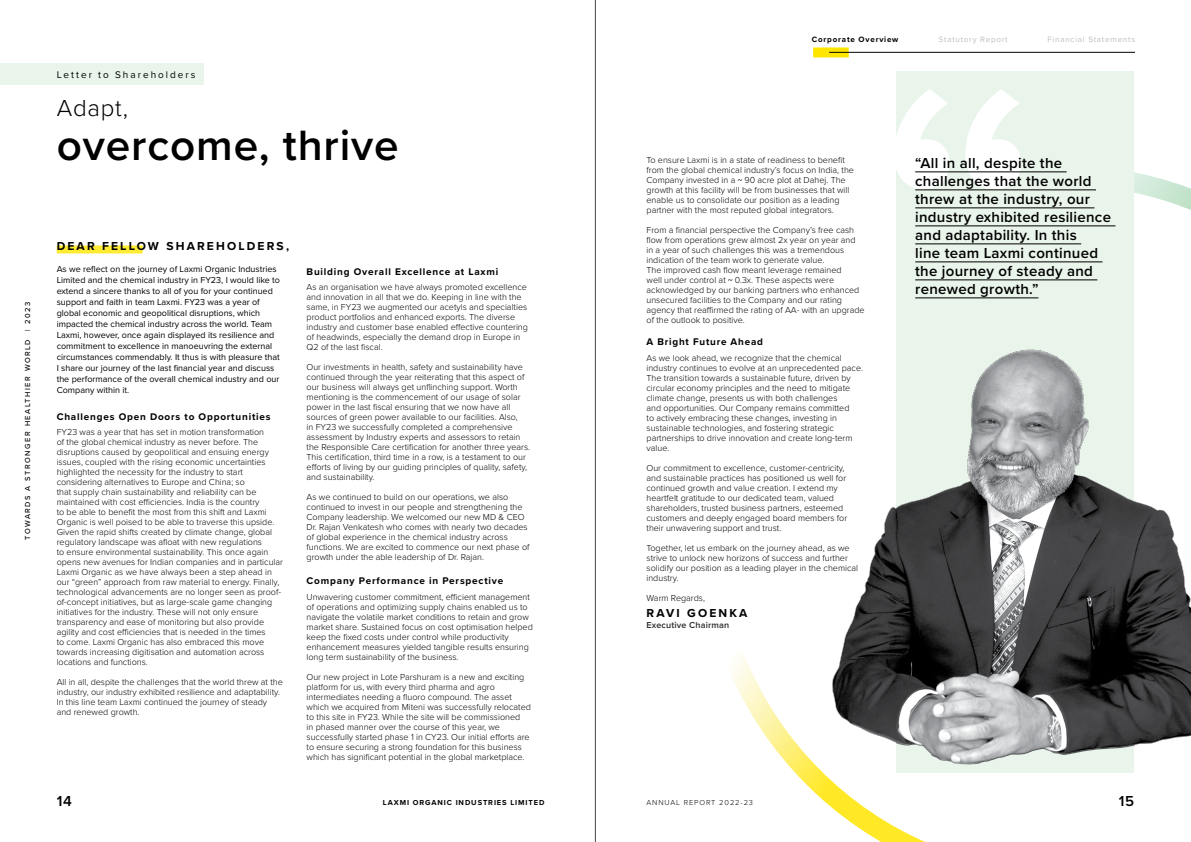
<style>
.page{position:relative;width:1191px;height:842px;background:#fff}
.page>*{position:absolute;margin:0;border:0;box-sizing:border-box;transform-origin:0 0}
.t1{font:600 44px "Proxima Nova";letter-spacing:.02em;color:#000}
.t2{font:300 24px "Proxima Nova";letter-spacing:.035em;color:#000}
.t3{font:600 15px/18px "Proxima Nova";letter-spacing:.02em;color:#000}
.t4{font:700 12px "Proxima Nova";letter-spacing:.18em;color:#000}
.t5{font:700 10px "Proxima Nova";letter-spacing:.08em;color:#000}
.t6{font:10px "Proxima Nova";letter-spacing:.2em;color:#000}
.t7{font:300 9px/10px "Proxima Nova";color:#000}
.t8{font:9px/11px "Proxima Nova";color:#000}
.t9{font:600 9px "Proxima Nova";letter-spacing:.02em;color:#292829}
.t10{font:8px "Proxima Nova";letter-spacing:.1em;color:#bcbec0}
.t11{font:700 8px "Proxima Nova";letter-spacing:.1em;color:#000}
.t12{font:500 7.5px "Proxima Nova";letter-spacing:.2em;color:#000}
.t13{font:700 7.5px "Proxima Nova";letter-spacing:.12em;color:#000}
.t14{font:300 7.5px "Proxima Nova";letter-spacing:.12em;color:#000}
</style>
<div class="page">
<div style="left:813px;top:47px;width:35px;height:10px;background:#ffe600"></div>
<hr style="left:829px;top:52px;width:306px;height:1px;background:#000">
<div style="left:0;top:63px;width:203px;height:22px;background:#e9f4eb"></div>
<div style="left:57px;top:245px;width:86px;height:8px;background:#ffeb33"></div>
<svg style="left:731px;top:172px;width:460px;height:670px"></svg>
<div style="left:896px;top:71px;width:238px;height:702px;background:#e9f4eb"></div>
<img style="left:896px;top:279px;width:238px;height:495px">
<img style="left:829px;top:323px;width:362px;height:449px">
<svg style="left:894px;top:89px;width:127px;height:101px"></svg>
<hr style="left:915px;top:172px;width:151px;height:1px;background:#000">
<hr style="left:915px;top:190px;width:181px;height:1px;background:#000">
<hr style="left:915px;top:208px;width:179px;height:1px;background:#000">
<hr style="left:915px;top:226px;width:200px;height:1px;background:#000">
<hr style="left:915px;top:244px;width:166px;height:1px;background:#000">
<hr style="left:915px;top:262px;width:187px;height:1px;background:#000">
<hr style="left:915px;top:280px;width:182px;height:1px;background:#000">
<hr style="left:915px;top:298px;width:123px;height:1px;background:#000">
<hr style="left:595px;top:0;width:1px;height:842px;background:#4d4d4f">
<p class="t12" style="left:22px;top:540px;width:239px;rotate:-90deg">TOWARDS A STRONGER HEALTHIER WORLD | 2023</p>
<p class="t6" style="left:57px;top:67px;width:140px">Letter to Shareholders</p>
<h2 class="t2" style="left:57px;top:90px;width:73px">Adapt,</h2>
<h1 class="t1" style="left:57px;top:113px;width:343px">overcome, thrive</h1>
<h3 class="t4" style="left:57px;top:237px;width:234px">DEAR FELLOW SHAREHOLDERS,</h3>
<p class="t8" style="left:57px;top:263px;width:225px">As we reflect on the journey of Laxmi Organic Industries Limited and the chemical industry in FY23, I would like to extend a sincere thanks to all of you for your continued support and faith in team Laxmi. FY23 was a year of global economic and geopolitical disruptions, which impacted the chemical industry across the world. Team Laxmi, however, once again displayed its resilience and commitment to excellence in manoeuvring the external circumstances commendably. It thus is with pleasure that I share our journey of the last financial year and discuss the performance of the overall chemical industry and our Company within it.</p>
<p class="t5" style="left:57px;top:409px;width:215px">Challenges Open Doors to Opportunities</p>
<p class="t7" style="left:57px;top:427px;width:228px">FY23 was a year that has set in motion transformation<br>of the global chemical industry as never before. The disruptions caused by geopolitical and ensuing energy issues, coupled with the rising economic uncertainties highlighted the necessity for the industry to start considering alternatives to Europe and China; so<br>that supply chain sustainability and reliability can be maintained with cost efficiencies. India is the country<br>to be able to benefit the most from this shift and Laxmi Organic is well poised to be able to traverse this upside.<br>Given the rapid shifts created by climate change, global regulatory landscape was afloat with new regulations<br>to ensure environmental sustainability. This once again opens new avenues for Indian companies and in particular Laxmi Organic as we have always been a step ahead in our “green” approach from raw material to energy. Finally, technological advancements are no longer seen as proof&shy;of-concept initiatives, but as large-scale game changing initiatives for the industry. These will not only ensure transparency and ease of monitoring but also provide agility and cost efficiencies that is needed in the times<br>to come. Laxmi Organic has also embraced this move towards increasing digitisation and automation across locations and functions.</p>
<p class="t7" style="left:57px;top:677px;width:228px">All in all, despite the challenges that the world threw at the industry, our industry exhibited resilience and adaptability.<br>In this line team Laxmi continued the journey of steady and renewed growth.</p>
<p class="t5" style="left:306px;top:264px;width:193px">Building Overall Excellence at Laxmi</p>
<p class="t7" style="left:306px;top:282px;width:223px">As an organisation we have always promoted excellence and innovation in all that we do. Keeping in line with the same, in FY23 we augmented our acetyls and specialties product portfolios and enhanced exports. The diverse industry and customer base enabled effective countering of headwinds, especially the demand drop in Europe in Q2 of the last fiscal.</p>
<p class="t7" style="left:306px;top:362px;width:225px">Our investments in health, safety and sustainability have continued through the year reiterating that this aspect of our business will always get unflinching support. Worth mentioning is the commencement of our usage of solar power in the last fiscal ensuring that we now have all sources of green power available to our facilities. Also,<br>in FY23 we successfully completed a comprehensive assessment by Industry experts and assessors to retain the Responsible Care certification for another three years.<br>This certification, third time in a row, is a testament to our efforts of living by our guiding principles of quality, safety, and sustainability.</p>
<p class="t7" style="left:306px;top:492px;width:224px">As we continued to build on our operations, we also continued to invest in our people and strengthening the Company leadership. We welcomed our new MD &amp; CEO Dr. Rajan Venkatesh who comes with nearly two decades of global experience in the chemical industry across functions. We are excited to commence our next phase of growth under the able leadership of Dr. Rajan.</p>
<p class="t5" style="left:306px;top:574px;width:198px">Company Performance in Perspective</p>
<p class="t7" style="left:306px;top:591px;width:228px">Unwavering customer commitment, efficient management of operations and optimizing supply chains enabled us to navigate the volatile market conditions to retain and grow market share. Sustained focus on cost optimisation helped keep the fixed costs under control while productivity enhancement measures yielded tangible results ensuring long term sustainability of the business.</p>
<p class="t7" style="left:306px;top:671px;width:226px">Our new project in Lote Parshuram is a new and exciting platform for us, with every third pharma and agro intermediates needing a fluoro compound. The asset which we acquired from Miteni was successfully relocated to this site in FY23. While the site will be commissioned<br>in phased manner over the course of this year, we successfully started phase 1 in CY23. Our initial efforts are to ensure securing a strong foundation for this business which has significant potential in the global marketplace.</p>
<p class="t11" style="left:812px;top:33px;width:88px">Corporate Overview</p>
<p class="t10" style="left:938px;top:33px;width:70px">Statutory Report</p>
<p class="t10" style="left:1047px;top:33px;width:89px">Financial Statements</p>
<p class="t7" style="left:646px;top:155px;width:209px">To ensure Laxmi is in a state of readiness to benefit from the global chemical industry’s focus on India, the Company invested in a ~ 90 acre plot at Dahej. The growth at this facility will be from businesses that will enable us to consolidate our position as a leading partner with the most reputed global integrators.</p>
<p class="t7" style="left:646px;top:225px;width:219px">From a financial perspective the Company’s free cash flow from operations grew almost 2x year on year and in a year of such challenges this was a tremendous indication of the team work to generate value.<br>The improved cash flow meant leverage remained<br>well under control at ~ 0.3x. These aspects were acknowledged by our banking partners who enhanced unsecured facilities to the Company and our rating agency that reaffirmed the rating of AA- with an upgrade of the outlook to positive.</p>
<p class="t5" style="left:646px;top:334px;width:118px">A Bright Future Ahead</p>
<p class="t7" style="left:646px;top:352px;width:218px">As we look ahead, we recognize that the chemical industry continues to evolve at an unprecedented pace.<br>The transition towards a sustainable future, driven by circular economy principles and the need to mitigate climate change, presents us with both challenges<br>and opportunities. Our Company remains committed<br>to actively embracing these changes, investing in sustainable technologies, and fostering strategic partnerships to drive innovation and create long-term value.</p>
<p class="t7" style="left:646px;top:462px;width:202px">Our commitment to excellence, customer-centricity, and sustainable practices has positioned us well for continued growth and value creation. I extend my heartfelt gratitude to our dedicated team, valued shareholders, trusted business partners, esteemed customers and deeply engaged board members for their unwavering support and trust.</p>
<p class="t7" style="left:646px;top:542px;width:213px">Together, let us embark on the journey ahead, as we strive to unlock new horizons of success and further solidify our position as a leading player in the chemical industry.</p>
<p class="t7" style="left:646px;top:592px;width:60px">Warm Regards,</p>
<h3 class="t4" style="left:646px;top:604px;width:102px">RAVI GOENKA</h3>
<p class="t9" style="left:646px;top:618px;width:84px">Executive Chairman</p>
<h3 class="t3" style="left:915px;top:153px;width:197px">“All in all, despite the challenges that the world threw at the industry, our industry exhibited resilience and adaptability. In this<br>line team Laxmi continued the journey of steady and renewed growth.”</h3>
<h3 class="t3" style="left:57px;top:791px;width:17px">14</h3>
<p class="t13" style="left:383px;top:797px;width:163px">LAXMI ORGANIC INDUSTRIES LIMITED</p>
<p class="t14" style="left:646px;top:797px;width:108px">ANNUAL REPORT 2022-23</p>
<h3 class="t3" style="left:1119px;top:791px;width:17px">15</h3>
</div>
